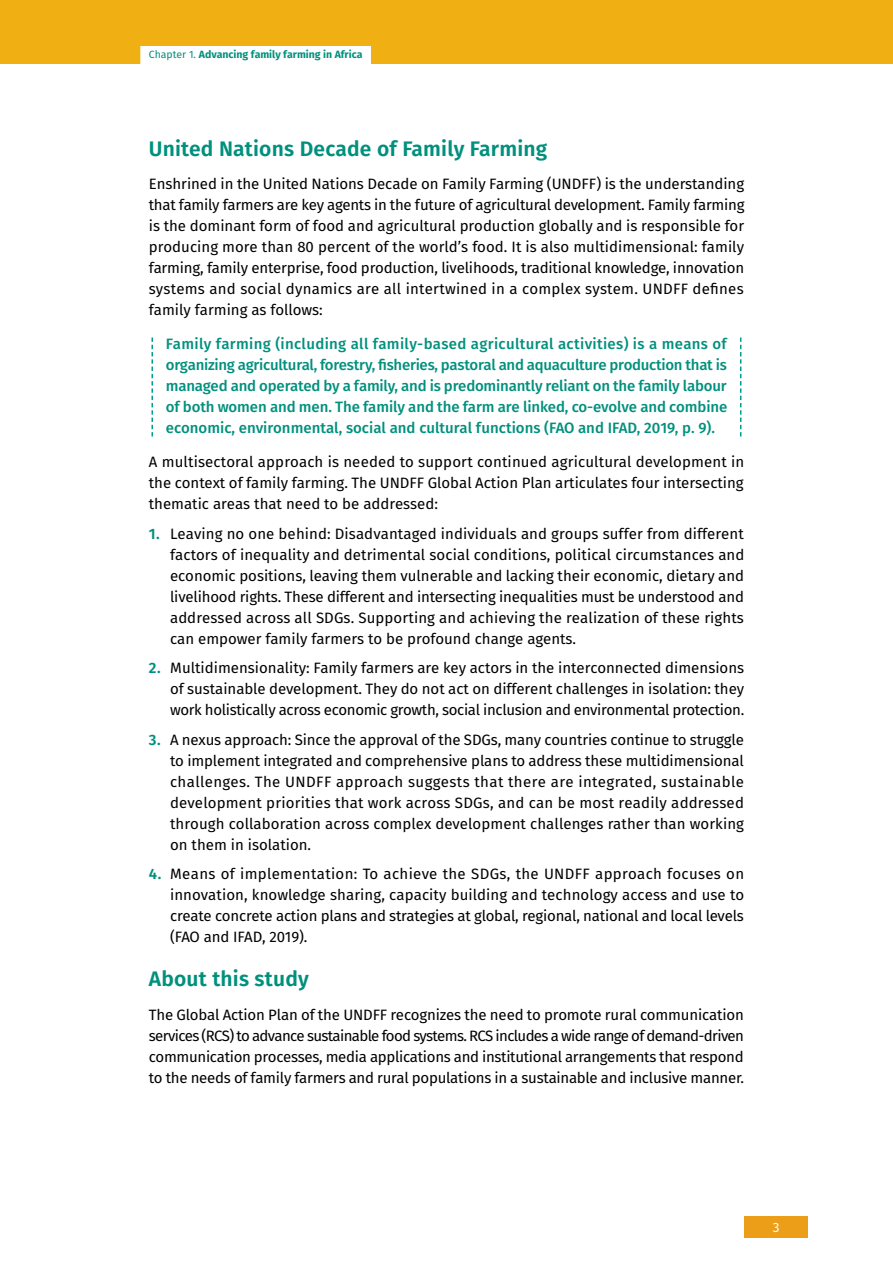
<style>
.page{position:relative;width:893px;height:1263px;background:#fff}
.page>*{position:absolute;margin:0;border:0;box-sizing:border-box;transform-origin:0 0}
.t1{font:600 21px "Fira Sans";letter-spacing:.01em;color:#00907d}
.t2{font:15px/21px "Fira Sans";letter-spacing:-.005em;color:#000;text-align:justify}
.t3{font:500 15px/21px "Fira Sans";color:#00907d;text-align:justify}
.t4{font:13.5px "Fira Sans";color:#fff}
.t5{font:700 10.5px "Fira Sans";color:#00907d}
.s1{font-weight:400}
.s2{font-weight:600;color:#00907d}
</style>
<div class="page">
<div style="left:744px;top:1216px;width:64px;height:21px;background:#ed9e18"></div>
<div style="left:0;top:0;width:893px;height:64px;background:#f0af13"></div>
<div style="left:140px;top:46px;width:231px;height:19px;background:#fff"></div>
<svg style="left:151px;top:337px;width:2px;height:99px"></svg>
<svg style="left:740px;top:337px;width:1px;height:99px"></svg>
<p class="t5" style="left:149px;top:47px;width:215px"><span class="s1">Chapter 1.</span> Advancing family farming in Africa</p>
<h1 class="t1" style="left:149px;top:131px;width:400px">United Nations Decade of Family Farming</h1>
<p class="t2" style="left:149px;top:174px;width:597px">Enshrined in the United Nations Decade on Family Farming (UNDFF) is the understanding that family farmers are key agents in the future of agricultural development. Family farming is the dominant form of food and agricultural production globally and is responsible for producing more than 80 percent of the world’s food. It is also multidimensional: family farming, family enterprise, food production, livelihoods, traditional knowledge, innovation systems and social dynamics are all intertwined in a complex system. UNDFF defines family farming as follows:</p>
<p class="t3" style="left:166px;top:333px;width:563px">Family farming (including all family-based agricultural activities) is a means of organizing agricultural, forestry, fisheries, pastoral and aquaculture production that is managed and operated by a family, and is predominantly reliant on the family labour of both women and men. The family and the farm are linked, co-evolve and combine economic, environmental, social and cultural functions (FAO and IFAD, 2019, p. 9).</p>
<p class="t2" style="left:149px;top:451px;width:597px">A multisectoral approach is needed to support continued agricultural development in the context of family farming. The UNDFF Global Action Plan articulates four intersecting thematic areas that need to be addressed:</p>
<p class="t2" style="left:170px;top:523px;width:576px;text-indent:-21px"><span class="s2">1.</span> Leaving no one behind: Disadvantaged individuals and groups suffer from different factors of inequality and detrimental social conditions, political circumstances and economic positions, leaving them vulnerable and lacking their economic, dietary and livelihood rights. These different and intersecting inequalities must be understood and addressed across all SDGs. Supporting and achieving the realization of these rights can empower family farmers to be profound change agents.</p>
<p class="t2" style="left:170px;top:657px;width:576px;text-indent:-21px"><span class="s2">2.</span> Multidimensionality: Family farmers are key actors in the interconnected dimensions of sustainable development. They do not act on different challenges in isolation: they work holistically across economic growth, social inclusion and environmental protection.</p>
<p class="t2" style="left:170px;top:729px;width:575px;text-indent:-21px"><span class="s2">3.</span> A nexus approach: Since the approval of the SDGs, many countries continue to struggle to implement integrated and comprehensive plans to address these multidimensional challenges. The UNDFF approach suggests that there are integrated, sustainable development priorities that work across SDGs, and can be most readily addressed through collaboration across complex development challenges rather than working on them in isolation.</p>
<p class="t2" style="left:170px;top:863px;width:576px;text-indent:-21px"><span class="s2">4.</span> Means of implementation: To achieve the SDGs, the UNDFF approach focuses on innovation, knowledge sharing, capacity building and technology access and use to create concrete action plans and strategies at global, regional, national and local levels (FAO and IFAD, 2019).</p>
<h1 class="t1" style="left:149px;top:961px;width:162px">About this study</h1>
<p class="t2" style="left:149px;top:1004px;width:597px">The Global Action Plan of the UNDFF recognizes the need to promote rural communication services (RCS) to advance sustainable food systems. RCS includes a wide range of demand-driven communication processes, media applications and institutional arrangements that respond to the needs of family farmers and rural populations in a sustainable and inclusive manner.</p>
<p class="t4" style="left:773px;top:1217px;width:8px">3</p>
</div>
